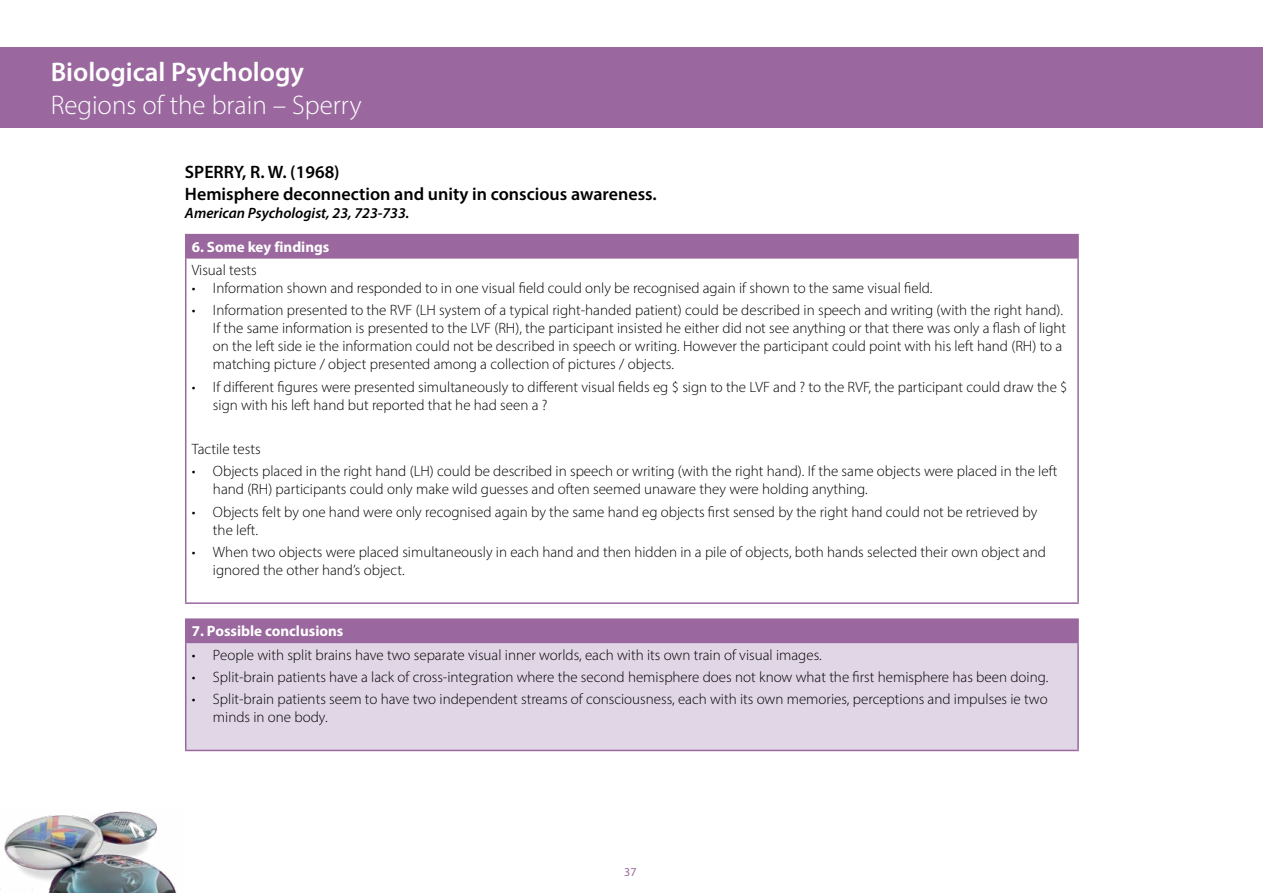
<style>
.page{position:relative;width:1263px;height:893px;background:#fff}
.page>*{position:absolute;margin:0;border:0;box-sizing:border-box;transform-origin:0 0}
.t1{font:300 27px/32.4px "Myriad Pro";color:#fff}
.t2{font:600 18px/21.6px "Myriad Pro";color:#000}
.Body_bullets{font:300 15px/18px "Myriad Pro";color:#000}
.TableHeading{font:700 15px "Myriad Pro";color:#fff}
.t3{font:italic 600 15px "Myriad Pro";color:#000}
.t4{font:12px "Myriad Pro";color:#9a689e}
.s1{font-weight:600}
</style>
<div class="page">
<img style="left:4px;top:811px;width:173px;height:82px">
<div style="left:0;top:47px;width:1263px;height:81px;background:#9a689e"></div>
<div style="left:186px;top:235px;width:892px;height:23px;background:#9a689e"></div>
<svg style="left:185px;top:235px;width:1px;height:22px"></svg>
<hr style="left:185px;top:234px;width:894px;height:1px;background:#9a689e">
<hr style="left:1077px;top:235px;width:2px;height:22px;background:#9a689e">
<hr style="left:185px;top:257px;width:894px;height:2px;background:#9a689e">
<hr style="left:185px;top:259px;width:1px;height:343px;background:#9a689e">
<hr style="left:1077px;top:259px;width:2px;height:343px;background:#9a689e">
<hr style="left:185px;top:602px;width:894px;height:2px;background:#9a689e">
<div style="left:186px;top:619px;width:892px;height:23px;background:#9a689e"></div>
<div style="left:186px;top:642px;width:892px;height:108px;background:#e1d6e6"></div>
<svg style="left:185px;top:620px;width:1px;height:22px"></svg>
<hr style="left:185px;top:618px;width:894px;height:2px;background:#9a689e">
<hr style="left:1077px;top:620px;width:2px;height:22px;background:#9a689e">
<hr style="left:185px;top:643px;width:1px;height:107px;background:#9a689e">
<hr style="left:185px;top:642px;width:894px;height:1px;background:#9a689e">
<hr style="left:1077px;top:643px;width:2px;height:107px;background:#9a689e">
<hr style="left:185px;top:750px;width:894px;height:1px;background:#9a689e">
<h1 class="t1" style="left:51px;top:56px;width:312px"><span class="s1">Biological Psychology<br></span>Regions of the brain – Sperry</h1>
<h3 class="t2" style="left:185px;top:161px;width:473px">SPERRY, R. W. (1968)<br>Hemisphere deconnection and unity in conscious awareness.</h3>
<h3 class="t3" style="left:185px;top:203px;width:226px">American Psychologist, 23, 723-733.</h3>
<p class="TableHeading" style="left:192px;top:237px;width:139px">6. Some key findings</p>
<h3 class="Body_bullets" style="left:192px;top:261px;width:67px">Visual tests</h3>
<p class="Body_bullets" style="left:192px;top:279px;width:742px">• Information shown and responded to in one visual field could only be recognised again if shown to the same visual field.</p>
<p class="Body_bullets" style="left:213px;top:301px;width:855px;text-indent:-21px">• Information presented to the RVF (LH system of a typical right-handed patient) could be described in speech and writing (with the right hand).<br>If the same information is presented to the LVF (RH), the participant insisted he either did not see anything or that there was only a flash of light on the left side ie the information could not be described in speech or writing. However the participant could point with his left hand (RH) to a matching picture / object presented among a collection of pictures / objects.</p>
<p class="Body_bullets" style="left:213px;top:377px;width:856px;text-indent:-21px">• If different figures were presented simultaneously to different visual fields eg $ sign to the LVF and ? to the RVF, the participant could draw the $ sign with his left hand but reported that he had seen a ?</p>
<p class="Body_bullets" style="left:192px;top:440px;width:70px">Tactile tests</p>
<p class="Body_bullets" style="left:213px;top:462px;width:846px;text-indent:-21px">• Objects placed in the right hand (LH) could be described in speech or writing (with the right hand). If the same objects were placed in the left hand (RH) participants could only make wild guesses and often seemed unaware they were holding anything.</p>
<p class="Body_bullets" style="left:213px;top:502px;width:826px;text-indent:-21px">• Objects felt by one hand were only recognised again by the same hand eg objects first sensed by the right hand could not be retrieved by the left.</p>
<p class="Body_bullets" style="left:213px;top:543px;width:834px;text-indent:-21px">• When two objects were placed simultaneously in each hand and then hidden in a pile of objects, both hands selected their own object and ignored the other hand’s object.</p>
<p class="TableHeading" style="left:192px;top:622px;width:153px">7. Possible conclusions</p>
<p class="Body_bullets" style="left:192px;top:645px;width:631px">• People with split brains have two separate visual inner worlds, each with its own train of visual images.</p>
<p class="Body_bullets" style="left:192px;top:668px;width:858px">• Split-brain patients have a lack of cross-integration where the second hemisphere does not know what the first hemisphere has been doing.</p>
<p class="Body_bullets" style="left:213px;top:690px;width:836px;text-indent:-21px">• Split-brain patients seem to have two independent streams of consciousness, each with its own memories, perceptions and impulses ie two minds in one body.</p>
<p class="t4" style="left:624px;top:865px;width:14px">37</p>
</div>
